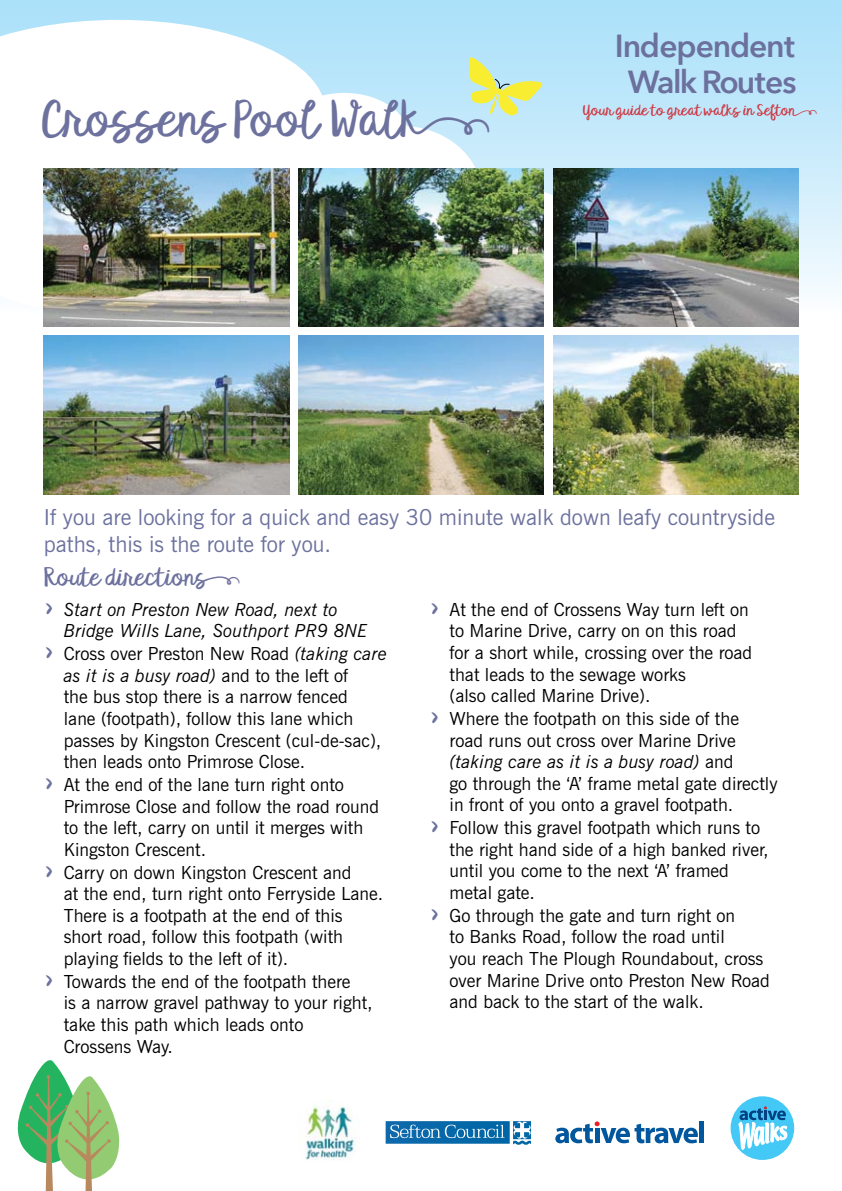
<style>
.page{position:relative;width:842px;height:1191px;background:#fff}
.page>*{position:absolute;margin:0;border:0;box-sizing:border-box;transform-origin:0 0}
.t1{font:48px "KG Satisfied Script";color:#6c719e}
.t2{font:600 31.8px/35.2px "Avenir Next";letter-spacing:-.04em;color:#6c709d;text-align:center}
.t3{font:24px "KG Satisfied Script";color:#6c719e}
.t4{font:22px/26.4px "News Gothic BT";color:#6c719e}
.t5{font:18px/21.6px "News Gothic BT";color:#000}
.t6{font:italic 18px/21.6px "News Gothic BT";color:#000}
.t7{font:14.8px "KG Satisfied Script";color:#ce3943}
.s1{font-family:"KG Satisfied Script Alt"}
.s2{font-style:italic}
</style>
<div class="page">
<div style="left:0;top:0;width:842px;height:315px;background:linear-gradient(to bottom,#a7e0fb,#f1f7f9)"></div>
<div style="left:411px;top:186px;width:191px;height:140px;background:#fff;border-radius:50%"></div>
<div style="left:318px;top:126px;width:164px;height:136px;background:#fff;border-radius:50%"></div>
<div style="left:279px;top:93px;width:130px;height:90px;background:#fff;border-radius:50%"></div>
<div style="left:135px;top:205px;width:246px;height:135px;background:#fff;border-radius:50%"></div>
<svg style="left:0;top:204px;width:44px;height:109px"></svg>
<svg style="left:0;top:20px;width:326px;height:184px"></svg>
<svg style="left:17px;top:1060px;width:103px;height:131px"></svg>
<img style="left:44px;top:168px;width:245px;height:159px">
<img style="left:44px;top:335px;width:245px;height:159px">
<img style="left:298px;top:168px;width:246px;height:159px">
<img style="left:553px;top:168px;width:245px;height:159px">
<img style="left:553px;top:335px;width:245px;height:159px">
<img style="left:298px;top:335px;width:246px;height:159px">
<div style="left:731px;top:1096px;width:63px;height:63px;background:#44c8f5;border-radius:50%"></div>
<svg style="left:738px;top:1096px;width:49px;height:64px"></svg>
<svg style="left:555px;top:1121px;width:143px;height:22px"></svg>
<div style="left:699px;top:1121px;width:5px;height:22px;background:#00579d"></div>
<svg style="left:386px;top:1121px;width:145px;height:22px;background:#3584b8"></svg>
<svg style="left:469px;top:56px;width:75px;height:64px;background:#cfe7b4"></svg>
<img style="left:298px;top:1100px;width:58px;height:60px">
<p class="t1" style="left:43px;top:92px;width:449px">Crossens Pool Wal<span class="s1">k</span></p>
<p class="t2" style="left:615px;top:28px;width:183px">Independent<br>Walk Routes</p>
<p class="t7" style="left:583px;top:102px;width:236px">Your guide to great walks in Sefto<span class="s1">n</span></p>
<p class="t4" style="left:44px;top:504px;width:733px">If you are looking for a quick and easy 30 minute walk down leafy countryside paths, this is the route for you.</p>
<p class="t3" style="left:44px;top:563px;width:198px">Route direction<span class="s1">s</span></p>
<p class="t1" style="left:41px;top:583px;width:15px">&gt;</p>
<p class="t6" style="left:64px;top:598px;width:305px">Start on Preston New Road, next to<br>Bridge Wills Lane, Southport PR9 8NE</p>
<p class="t1" style="left:41px;top:627px;width:15px">&gt;</p>
<p class="t5" style="left:64px;top:643px;width:325px">Cross over Preston New Road <span class="s2">(taking care as it is a busy road)</span> and to the left of<br>the bus stop there is a narrow fenced<br>lane (footpath), follow this lane which passes by Kingston Crescent (cul-de-sac), then leads onto Primrose Close.</p>
<p class="t1" style="left:41px;top:758px;width:15px">&gt;</p>
<p class="t5" style="left:64px;top:773px;width:317px">At the end of the lane turn right onto Primrose Close and follow the road round to the left, carry on until it merges with Kingston Crescent.</p>
<p class="t1" style="left:41px;top:845px;width:15px">&gt;</p>
<p class="t5" style="left:64px;top:861px;width:321px">Carry on down Kingston Crescent and<br>at the end, turn right onto Ferryside Lane.<br>There is a footpath at the end of this short road, follow this footpath (with playing fields to the left of it).</p>
<p class="t1" style="left:41px;top:954px;width:15px">&gt;</p>
<p class="t5" style="left:64px;top:970px;width:310px">Towards the end of the footpath there<br>is a narrow gravel pathway to your right, take this path which leads onto<br>Crossens Way.</p>
<p class="t1" style="left:427px;top:583px;width:15px">&gt;</p>
<p class="t5" style="left:449px;top:598px;width:304px">At the end of Crossens Way turn left on to Marine Drive, carry on on this road for a short while, crossing over the road that leads to the sewage works<br>(also called Marine Drive).</p>
<p class="t1" style="left:427px;top:692px;width:15px">&gt;</p>
<p class="t5" style="left:449px;top:707px;width:330px">Where the footpath on this side of the<br>road runs out cross over Marine Drive <span class="s2">(taking care as it is a busy road)</span> and<br>go through the ‘A’ frame metal gate directly in front of you onto a gravel footpath.</p>
<p class="t1" style="left:427px;top:801px;width:15px">&gt;</p>
<p class="t5" style="left:449px;top:817px;width:320px">Follow this gravel footpath which runs to the right hand side of a high banked river, until you come to the next ‘A’ framed metal gate.</p>
<p class="t1" style="left:427px;top:889px;width:15px">&gt;</p>
<p class="t5" style="left:449px;top:904px;width:322px">Go through the gate and turn right on<br>to Banks Road, follow the road until<br>you reach The Plough Roundabout, cross over Marine Drive onto Preston New Road and back to the start of the walk.</p>
</div>
